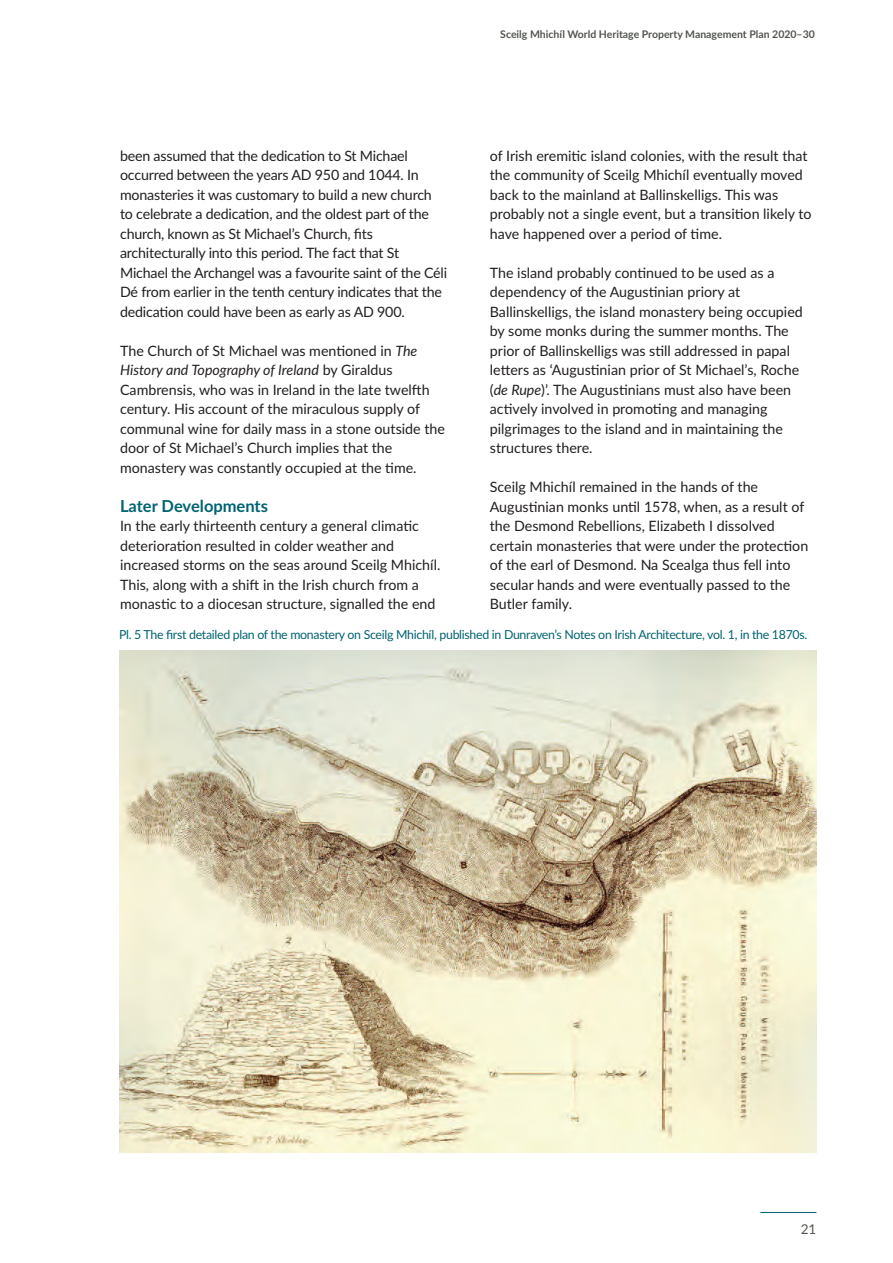
<style>
.page{position:relative;width:893px;height:1263px;background:#fff}
.page>*{position:absolute;margin:0;border:0;box-sizing:border-box;transform-origin:0 0}
.t1{font:700 16.5px "Lato";color:#006372}
.t2{font:14.25px/19.5px "Lato";color:#231f20}
.t3{font:13.5px "Lato";color:#52564f}
.t4{font:12.3px "Lato";letter-spacing:-.025em;color:#006372}
.t5{font:700 10.5px "Lato";color:#52564f}
.s1{font-style:italic}
</style>
<div class="page">
<hr style="left:760px;top:1212px;width:56px;height:1px;background:#006372">
<img style="left:119px;top:650px;width:697px;height:502px">
<p class="t5" style="left:500px;top:28px;width:316px">Sceilg Mhichíl World Heritage Property Management Plan 2020–30</p>
<p class="t2" style="left:120px;top:146px;width:329px">been assumed that the dedication to St Michael occurred between the years AD 950 and 1044. In monasteries it was customary to build a new church to celebrate a dedication, and the oldest part of the church, known as St Michael’s Church, fits architecturally into this period. The fact that St Michael the Archangel was a favourite saint of the Céli Dé from earlier in the tenth century indicates that the dedication could have been as early as AD 900.</p>
<p class="t2" style="left:120px;top:341px;width:326px">The Church of St Michael was mentioned in <span class="s1">The History and Topography of Ireland</span> by Giraldus Cambrensis, who was in Ireland in the late twelfth century. His account of the miraculous supply of communal wine for daily mass in a stone outside the door of St Michael’s Church implies that the monastery was constantly occupied at the time.</p>
<p class="t1" style="left:120px;top:496px;width:149px">Later developments</p>
<p class="t2" style="left:120px;top:517px;width:322px">In the early thirteenth century a general climatic deterioration resulted in colder weather and increased storms on the seas around Sceilg Mhichíl.<br>This, along with a shift in the Irish church from a monastic to a diocesan structure, signalled the end</p>
<p class="t2" style="left:490px;top:146px;width:323px">of Irish eremitic island colonies, with the result that the community of Sceilg Mhichíl eventually moved back to the mainland at Ballinskelligs. This was probably not a single event, but a transition likely to have happened over a period of time.</p>
<p class="t2" style="left:490px;top:263px;width:314px">The island probably continued to be used as a dependency of the Augustinian priory at Ballinskelligs, the island monastery being occupied by some monks during the summer months. The prior of Ballinskelligs was still addressed in papal letters as ‘Augustinian prior of St Michael’s, Roche (<span class="s1">de Rupe</span>)’. The Augustinians must also have been actively involved in promoting and managing pilgrimages to the island and in maintaining the structures there.</p>
<p class="t2" style="left:490px;top:477px;width:320px">Sceilg Mhichíl remained in the hands of the Augustinian monks until 1578, when, as a result of the Desmond Rebellions, Elizabeth I dissolved certain monasteries that were under the protection of the earl of Desmond. Na Scealga thus fell into secular hands and were eventually passed to the Butler family.</p>
<p class="t4" style="left:119px;top:628px;width:690px">Pl. 5 The first detailed plan of the monastery on Sceilg Mhichíl, published in Dunraven’s Notes on Irish Architecture, vol. 1, in the 1870s.</p>
<p class="t3" style="left:801px;top:1221px;width:17px">21</p>
</div>
